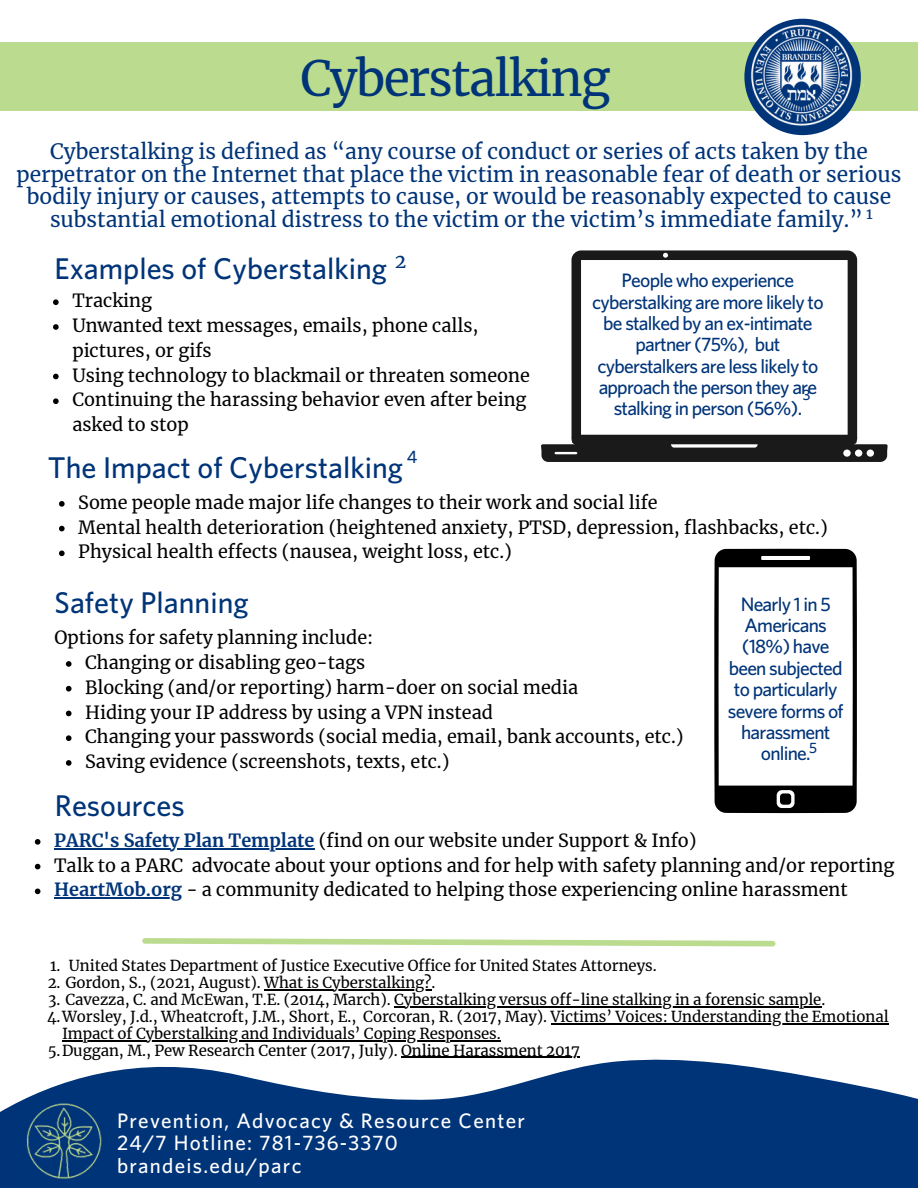
<style>
.page{position:relative;width:918px;height:1188px;background:#fff}
.page>*{position:absolute;margin:0;border:0;box-sizing:border-box;transform-origin:0 0}
.t1{font:48.15px "Merriweather";letter-spacing:-.035em;color:#003478}
.t2{font:500 30px "Whitney";color:#003478}
.t3{font:21px/22.5px "Merriweather";color:#003478;text-align:center}
.t4{font:500 21px "Whitney";letter-spacing:.06em;color:#fff}
.t5{font:500 19.5px/21.3px "Whitney";letter-spacing:-.04em;color:#003478;text-align:center}
.t6{font:19.2px "Merriweather";color:#003478}
.t7{font:18px/24.8px "Merriweather";color:#000}
.t8{font:500 18px "Whitney";color:#003478}
.t9{font:15px/16.8px "Merriweather";letter-spacing:-.005em;color:#000}
.t10{font:500 15px "Whitney";color:#003478}
.t11{font:15px "Merriweather";color:#003478}
.s1{font-weight:700;color:#003478}
</style>
<div class="page">
<div style="left:0;top:42px;width:918px;height:69px;background:#bbdb8f"></div>
<img style="left:744px;top:18px;width:117px;height:118px">
<svg style="left:541px;top:250px;width:347px;height:212px"></svg>
<svg style="left:714px;top:549px;width:143px;height:264px"></svg>
<svg style="left:53px;top:299px;width:6px;height:6px"></svg>
<svg style="left:53px;top:324px;width:6px;height:6px"></svg>
<svg style="left:53px;top:374px;width:6px;height:5px"></svg>
<svg style="left:53px;top:398px;width:6px;height:6px"></svg>
<svg style="left:66px;top:661px;width:6px;height:6px"></svg>
<svg style="left:66px;top:686px;width:6px;height:6px"></svg>
<svg style="left:66px;top:711px;width:6px;height:5px"></svg>
<svg style="left:66px;top:735px;width:6px;height:6px"></svg>
<svg style="left:66px;top:760px;width:6px;height:6px"></svg>
<svg style="left:35px;top:839px;width:5px;height:6px"></svg>
<hr style="left:54px;top:848px;width:261px;height:1px;background:#003478">
<svg style="left:35px;top:864px;width:5px;height:5px"></svg>
<svg style="left:35px;top:889px;width:5px;height:5px"></svg>
<hr style="left:54px;top:898px;width:128px;height:1px;background:#003478">
<svg style="left:59px;top:501px;width:6px;height:6px"></svg>
<svg style="left:59px;top:526px;width:6px;height:5px"></svg>
<svg style="left:59px;top:551px;width:6px;height:5px"></svg>
<svg style="left:0;top:1056px;width:918px;height:132px;fill:#003478"></svg>
<img style="left:12px;top:1102px;width:105px;height:80px">
<hr style="left:264px;top:989px;width:167px;height:1px;background:#000">
<hr style="left:394px;top:1006px;width:427px;height:1px;background:#000">
<hr style="left:551px;top:1023px;width:338px;height:1px;background:#000">
<hr style="left:62px;top:1040px;width:439px;height:1px;background:#000">
<hr style="left:401px;top:1057px;width:179px;height:1px;background:#000">
<svg style="left:142px;top:938px;width:634px;height:9px"></svg>
<p class="t1" style="left:300px;top:49px;width:311px">Cyberstalking</p>
<p class="t3" style="left:17px;top:141px;width:886px">Cyberstalking is defined as “any course of conduct or series of acts taken by the perpetrator on the Internet that place the victim in reasonable fear of death or serious bodily injury or causes, attempts to cause, or would be reasonably expected to cause substantial emotional distress to the victim or the victim’s immediate family.”</p>
<p class="t11" style="left:866px;top:204px;width:8px">1</p>
<p class="t2" style="left:55px;top:250px;width:334px">Examples of Cyberstalking</p>
<p class="t6" style="left:395px;top:249px;width:13px">2</p>
<p class="t7" style="left:72px;top:289px;width:81px">Tracking</p>
<p class="t7" style="left:72px;top:313px;width:408px">Unwanted text messages, emails, phone calls, pictures, or gifs</p>
<p class="t7" style="left:72px;top:363px;width:459px">Using technology to blackmail or threaten someone</p>
<p class="t7" style="left:72px;top:388px;width:456px">Continuing the harassing behavior even after being asked to stop</p>
<p class="t2" style="left:48px;top:449px;width:357px">The Impact of Cyberstalking</p>
<p class="t8" style="left:407px;top:446px;width:12px">4</p>
<p class="t5" style="left:592px;top:269px;width:233px">People who experience cyberstalking are more likely to be stalked by an ex-intimate partner (75%), but cyberstalkers are less likely to approach the person they are stalking in person (56%).</p>
<p class="t10" style="left:803px;top:386px;width:9px">3</p>
<p class="t7" style="left:78px;top:490px;width:581px">Some people made major life changes to their work and social life</p>
<p class="t7" style="left:78px;top:515px;width:751px">Mental health deterioration (heightened anxiety, PTSD, depression, flashbacks, etc.)</p>
<p class="t7" style="left:78px;top:540px;width:435px">Physical health effects (nausea, weight loss, etc.)</p>
<p class="t2" style="left:55px;top:585px;width:195px">Safety Planning</p>
<p class="t7" style="left:55px;top:625px;width:320px">Options for safety planning include:</p>
<p class="t7" style="left:85px;top:650px;width:282px">Changing or disabling geo-tags</p>
<p class="t7" style="left:85px;top:675px;width:494px">Blocking (and/or reporting) harm-doer on social media</p>
<p class="t7" style="left:85px;top:700px;width:409px">Hiding your IP address by using a VPN instead</p>
<p class="t7" style="left:85px;top:724px;width:600px">Changing your passwords (social media, email, bank accounts, etc.)</p>
<p class="t7" style="left:85px;top:749px;width:366px">Saving evidence (screenshots, texts, etc.)</p>
<p class="t5" style="left:728px;top:593px;width:117px">Nearly 1 in 5<br>Americans (18%) have been subjected to particularly severe forms of harassment online.</p>
<p class="t10" style="left:809px;top:739px;width:9px">5</p>
<p class="t2" style="left:55px;top:787px;width:131px">Resources</p>
<p class="t7" style="left:54px;top:828px;width:644px"><span class="s1">PARC's Safety Plan Template</span> (find on our website under Support &amp; Info)</p>
<p class="t7" style="left:54px;top:853px;width:842px">Talk to a PARC advocate about your options and for help with safety planning and/or reporting</p>
<p class="t7" style="left:54px;top:878px;width:795px"><span class="s1">HeartMob.org</span> - a community dedicated to helping those experiencing online harassment</p>
<p class="t9" style="left:69px;top:958px;width:589px">United States Department of Justice Executive Office for United States Attorneys.</p>
<p class="t9" style="left:48px;top:975px;width:389px">2. Gordon, S., (2021, August). What is Cyberstalking?.</p>
<p class="t9" style="left:48px;top:991px;width:779px">3. Cavezza, C. and McEwan, T.E. (2014, March). Cyberstalking versus off-line stalking in a forensic sample.</p>
<p class="t9" style="left:62px;top:1008px;width:828px;text-indent:-15px">4.Worsley, J.d., Wheatcroft, J.M., Short, E., Corcoran, R. (2017, May). Victims’ Voices: Understanding the Emotional<br>Impact of Cyberstalking and Individuals’ Coping Responses.</p>
<p class="t9" style="left:48px;top:1042px;width:534px">5.Duggan, M., Pew Research Center (2017, July). Online Harassment 2017</p>
<p class="t9" style="left:50px;top:958px;width:12px">1.</p>
<p class="t4" style="left:117px;top:1108px;width:409px">Prevention, Advocacy &amp; Resource Center</p>
<p class="t4" style="left:117px;top:1130px;width:282px">24/7 Hotline: 781-736-3370</p>
<p class="t4" style="left:117px;top:1153px;width:186px">brandeis.edu/parc</p>
</div>
